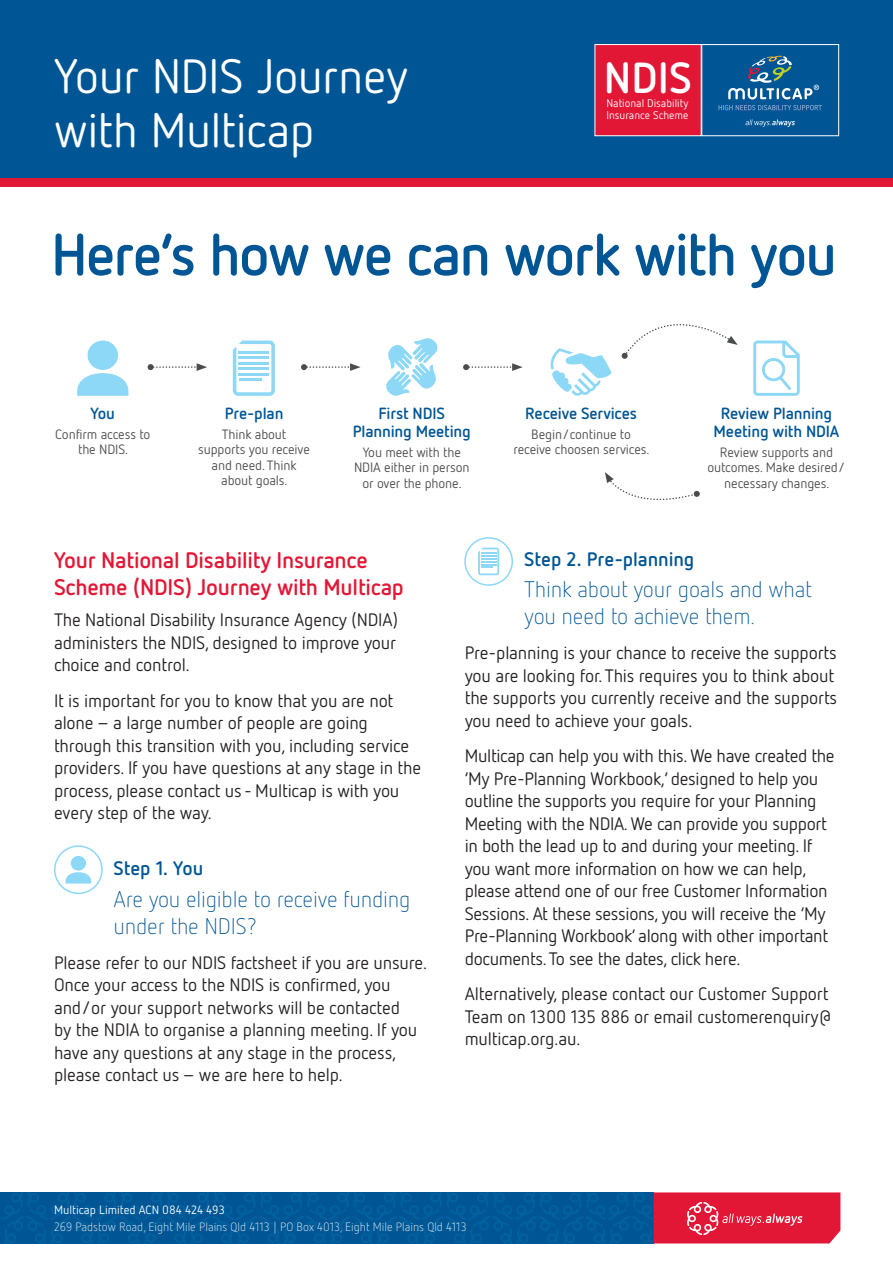
<style>
.page{position:relative;width:893px;height:1263px;background:#fff}
.page>*{position:absolute;margin:0;border:0;box-sizing:border-box;transform-origin:0 0}
.t1{font:700 58.5px "Netto OT";letter-spacing:-.03em;color:#005594}
.t2{font:48px/54px "Netto OT";letter-spacing:-.015em;color:#fff}
.t3{font:700 43.35px "Netto OT";color:#fff}
.t4{font:300 22.5px/27px "Netto OT";letter-spacing:-.01em;color:#005594}
.t5{font:700 22.5px/27px "Netto OT";letter-spacing:-.01em;color:#e21736}
.t6{font:700 19.5px "Netto OT";letter-spacing:-.005em;color:#005594}
.t7{font:18px/22.5px "Netto OT";letter-spacing:-.01em;color:#231f20}
.t8{font:700 16.2px/18px "Netto OT";letter-spacing:-.01em;color:#005594;text-align:center}
.t9{font:13.5px/15.3px "Netto OT";letter-spacing:-.01em;color:#4b4c4d;text-align:center}
.t10{font:300 12px "Netto OT";color:#fff}
.t11{font:12px "Netto OT";color:#fff}
.t12{font:11.1px/11.9px "Netto OT";color:#fff}
</style>
<div class="page">
<div style="left:0;top:0;width:893px;height:179px;background:#005594"></div>
<div style="left:0;top:179px;width:893px;height:8px;background:#e21736"></div>
<svg style="left:0;top:1192px;width:840px;height:51px;background:#304e85"></svg>
<div style="left:88px;top:340px;width:30px;height:30px;background:#8dd7f7;border-radius:50%"></div>
<svg style="left:77px;top:373px;width:51px;height:23px"></svg>
<svg style="left:148px;top:363px;width:59px;height:8px"></svg>
<svg style="left:301px;top:363px;width:60px;height:8px"></svg>
<svg style="left:463px;top:363px;width:60px;height:8px"></svg>
<svg style="left:233px;top:340px;width:42px;height:56px"></svg>
<hr style="left:239px;top:351px;width:30px;height:3px;background:#8dd7f7">
<hr style="left:239px;top:356px;width:30px;height:3px;background:#8dd7f7">
<hr style="left:239px;top:362px;width:30px;height:3px;background:#8dd7f7">
<hr style="left:239px;top:367px;width:30px;height:3px;background:#8dd7f7">
<hr style="left:239px;top:373px;width:30px;height:3px;background:#8dd7f7">
<hr style="left:239px;top:378px;width:23px;height:3px;background:#8dd7f7">
<svg style="left:386px;top:338px;width:52px;height:58px"></svg>
<svg style="left:550px;top:348px;width:62px;height:48px"></svg>
<svg style="left:753px;top:340px;width:47px;height:56px"></svg>
<svg style="left:621px;top:324px;width:117px;height:35px"></svg>
<svg style="left:605px;top:472px;width:95px;height:29px"></svg>
<div style="left:54px;top:845px;width:49px;height:49px;border:2px solid #8dd7f7;border-radius:50%"></div>
<div style="left:71px;top:856px;width:15px;height:15px;background:#8dd7f7;border-radius:50%"></div>
<svg style="left:66px;top:872px;width:25px;height:11px"></svg>
<svg style="left:478px;top:548px;width:21px;height:27px"></svg>
<div style="left:464px;top:537px;width:49px;height:49px;border:2px solid #8dd7f7;border-radius:50%"></div>
<div style="left:595px;top:44px;width:106px;height:92px;background:#e21736;border:1px solid #fff"></div>
<div style="left:701px;top:44px;width:138px;height:92px;border:1px solid #fff"></div>
<svg style="left:718px;top:105px;width:104px;height:5px"></svg>
<svg style="left:745px;top:119px;width:50px;height:8px"></svg>
<svg style="left:728px;top:56px;width:91px;height:43px"></svg>
<p class="t2" style="left:54px;top:48px;width:356px">Your NDIS Journey with Multicap</p>
<p class="t3" style="left:604px;top:50px;width:90px">NDIS</p>
<p class="t12" style="left:606px;top:97px;width:84px">National Disability<br>Insurance Scheme</p>
<p class="t1" style="left:51px;top:218px;width:787px">Here’s how we can work with you</p>
<p class="t8" style="left:91px;top:404px;width:26px">You</p>
<p class="t9" style="left:55px;top:426px;width:97px">Confirm access to the NDIS.</p>
<p class="t8" style="left:225px;top:404px;width:60px">Pre-plan</p>
<p class="t9" style="left:198px;top:426px;width:113px">Think about supports you receive and need. Think about goals.</p>
<p class="t8" style="left:353px;top:404px;width:120px">First NDIS<br>Planning Meeting</p>
<p class="t9" style="left:354px;top:444px;width:117px">You meet with the<br>NDIA either in person or over the phone.</p>
<p class="t8" style="left:525px;top:404px;width:113px">Receive Services</p>
<p class="t9" style="left:513px;top:426px;width:138px">Begin/continue to receive choosen services.</p>
<p class="t8" style="left:714px;top:404px;width:127px">Review Planning<br>Meeting with NDIA</p>
<p class="t9" style="left:707px;top:444px;width:140px">Review supports and outcomes. Make desired/ necessary changes.</p>
<p class="t5" style="left:54px;top:546px;width:351px">Your National Disability Insurance<br>Scheme (NDIS) Journey with Multicap</p>
<p class="t7" style="left:54px;top:608px;width:345px;text-align:justify">The National Disability Insurance Agency (NDIA) administers the NDIS, designed to improve your choice and control.</p>
<p class="t7" style="left:54px;top:689px;width:369px">It is important for you to know that you are not alone – a large number of people are going through this transition with you, including service providers. If you have questions at any stage in the process, please contact us - Multicap is with you every step of the way.</p>
<p class="t6" style="left:114px;top:856px;width:91px">Step 1. You</p>
<p class="t4" style="left:114px;top:885px;width:299px">Are you eligible to receive funding under the NDIS?</p>
<p class="t7" style="left:54px;top:951px;width:375px">Please refer to our NDIS factsheet if you are unsure.<br>Once your access to the NDIS is confirmed, you and/or your support networks will be contacted<br>by the NDIA to organise a planning meeting. If you have any questions at any stage in the process, please contact us – we are here to help.</p>
<p class="t6" style="left:524px;top:547px;width:171px">Step 2. Pre-planning</p>
<p class="t4" style="left:524px;top:576px;width:289px">Think about your goals and what you need to achieve them.</p>
<p class="t7" style="left:465px;top:642px;width:374px">Pre-planning is your chance to receive the supports you are looking for. This requires you to think about the supports you currently receive and the supports you need to achieve your goals.</p>
<p class="t7" style="left:465px;top:744px;width:371px">Multicap can help you with this. We have created the ‘My Pre-Planning Workbook,’ designed to help you outline the supports you require for your Planning Meeting with the NDIA. We can provide you support in both the lead up to and during your meeting. If you want more information on how we can help, please attend one of our free Customer Information Sessions. At these sessions, you will receive the ‘My Pre-Planning Workbook’ along with other important documents. To see the dates, click here.</p>
<p class="t7" style="left:465px;top:982px;width:369px">Alternatively, please contact our Customer Support<br>Team on 1300 135 886 or email customerenquiry@ multicap.org.au.</p>
<p class="t11" style="left:54px;top:1202px;width:172px">Multicap Limited ACN 084 424 493</p>
<p class="t10" style="left:54px;top:1220px;width:414px">269 Padstow Road, Eight Mile Plains Qld 4113 | PO Box 4013, Eight Mile Plains Qld 4113</p>
</div>
